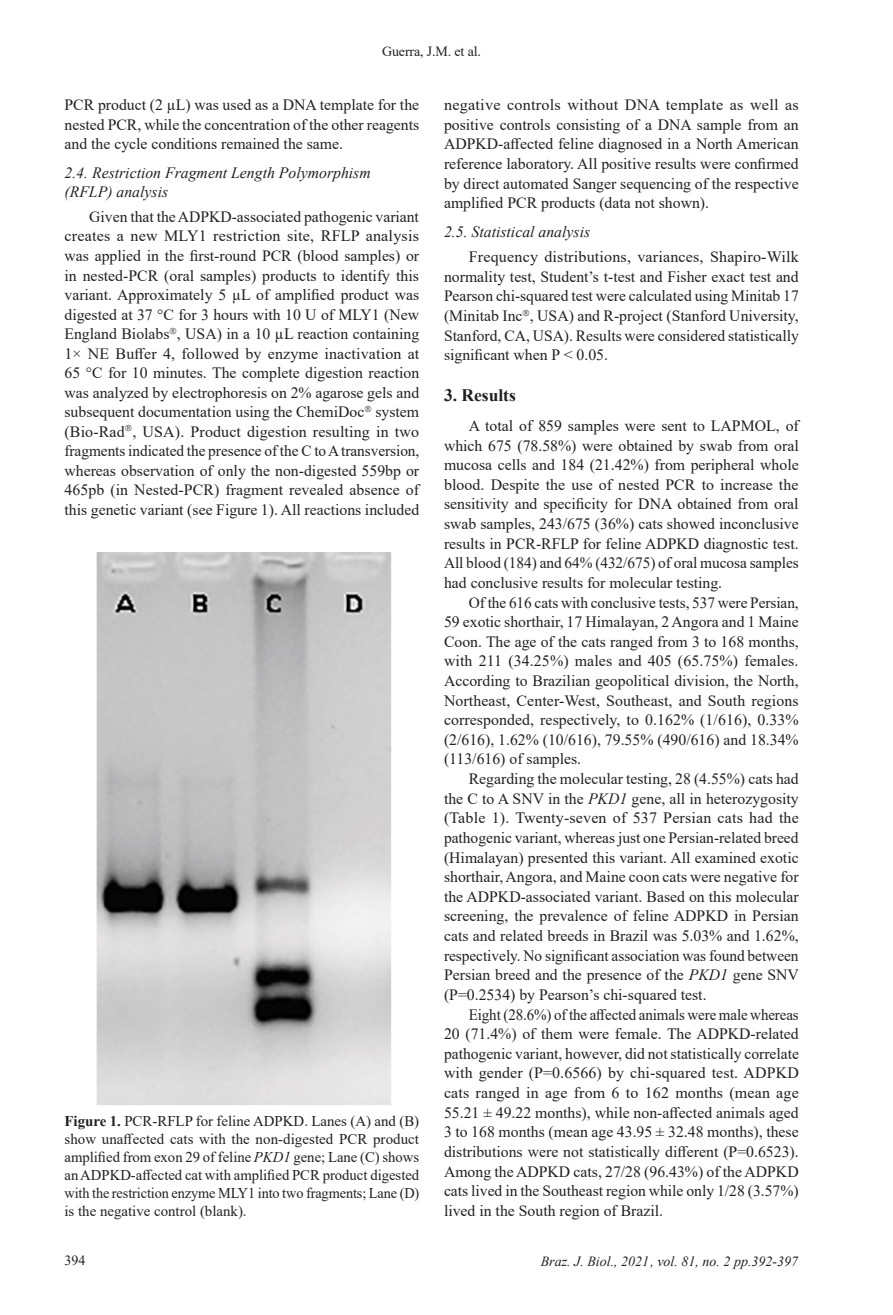
<style>
.page{position:relative;width:893px;height:1315px;background:#fff}
.page>*{position:absolute;margin:0;border:0;box-sizing:border-box;transform-origin:0 0}
.Heading1{font:700 17.5px "Times New Roman";color:#231f20}
.Paragraph{font:15.75px/19.6px "Times New Roman";color:#231f20;text-align:justify}
.Paragraph-2{font:15.75px/19.6px "Times New Roman";color:#231f20;text-align:justify;scale:.95 1}
.Heading2{font:italic 15.75px/19.2px "Times New Roman";color:#231f20}
.FigureCaption{font:14.88px/17.8px "Times New Roman";color:#231f20;text-align:justify}
.t1{font:italic 14px "Times New Roman";color:#231f20}
.t2{font:14px "Times New Roman";letter-spacing:-.01em;color:#231f20}
.s1{font-weight:700}
.s2{font-style:italic}
</style>
<div class="page">
<img style="left:96px;top:552px;width:295px;height:553px">
<p class="t2" style="left:382px;top:42px;width:100px">Guerra, J.M. et al.</p>
<p class="Paragraph" style="left:64px;top:95px;width:356px">PCR product (2 µL) was used as a DNA template for the nested PCR, while the concentration of the other reagents and the cycle conditions remained the same.</p>
<p class="Heading2" style="left:64px;top:163px;width:308px">2.4. Restriction Fragment Length Polymorphism (RFLP) analysis</p>
<p class="Paragraph" style="left:64px;top:206px;width:356px;text-indent:25px">Given that the ADPKD-associated pathogenic variant creates a new MLY1 restriction site, RFLP analysis was applied in the first-round PCR (blood samples) or in nested-PCR (oral samples) products to identify this variant. Approximately 5 µL of amplified product was digested at 37 °C for 3 hours with 10 U of MLY1 (New England Biolabs , USA) in a 10 µL reaction containing 1× NE Buffer 4, followed by enzyme inactivation at 65 °C for 10 minutes. The complete digestion reaction was analyzed by electrophoresis on 2% agarose gels and subsequent documentation using the ChemiDoc system (Bio-Rad , USA). Product digestion resulting in two fragments indicated the presence of the C to A transversion, whereas observation of only the non-digested 559bp or 465pb (in Nested-PCR) fragment revealed absence of this genetic variant (see Figure 1). All reactions included</p>
<p class="FigureCaption" style="left:64px;top:1112px;width:356px"><span class="s1">Figure 1.</span> PCR-RFLP for feline ADPKD. Lanes (A) and (B) show unaffected cats with the non-digested PCR product amplified from exon 29 of feline <span class="s2">PKD1</span> gene; Lane (C) shows an ADPKD-affected cat with amplified PCR product digested with the restriction enzyme MLY1 into two fragments; Lane (D) is the negative control (blank).</p>
<p class="Paragraph" style="left:444px;top:95px;width:356px">negative controls without DNA template as well as positive controls consisting of a DNA sample from an ADPKD‑affected feline diagnosed in a North American reference laboratory. All positive results were confirmed by direct automated Sanger sequencing of the respective amplified PCR products (data not shown).</p>
<p class="Heading2" style="left:444px;top:222px;width:148px">2.5. Statistical analysis</p>
<p class="Paragraph" style="left:444px;top:246px;width:356px;text-indent:25px">Frequency distributions, variances, Shapiro-Wilk normality test, Student’s t-test and Fisher exact test and Pearson chi-squared test were calculated using Minitab 17 (Minitab Inc , USA) and R-project (Stanford University, Stanford, CA, USA). Results were considered statistically significant when P &lt; 0.05.</p>
<p class="Heading1" style="left:444px;top:383px;width:73px">3. Results</p>
<p class="Paragraph" style="left:444px;top:415px;width:356px;text-indent:25px">A total of 859 samples were sent to LAPMOL, of which 675 (78.58%) were obtained by swab from oral mucosa cells and 184 (21.42%) from peripheral whole blood. Despite the use of nested PCR to increase the sensitivity and specificity for DNA obtained from oral swab samples, 243/675 (36%) cats showed inconclusive results in PCR-RFLP for feline ADPKD diagnostic test.<br>All blood (184) and 64% (432/675) of oral mucosa samples had conclusive results for molecular testing.</p>
<p class="Paragraph" style="left:444px;top:592px;width:356px;text-indent:25px">Of the 616 cats with conclusive tests, 537 were Persian, 59 exotic shorthair, 17 Himalayan, 2 Angora and 1 Maine Coon. The age of the cats ranged from 3 to 168 months, with 211 (34.25%) males and 405 (65.75%) females.<br>According to Brazilian geopolitical division, the North, Northeast, Center-West, Southeast, and South regions corresponded, respectively, to 0.162% (1/616), 0.33% (2/616), 1.62% (10/616), 79.55% (490/616) and 18.34% (113/616) of samples.</p>
<p class="Paragraph" style="left:444px;top:768px;width:356px;text-indent:25px">Regarding the molecular testing, 28 (4.55%) cats had the C to A SNV in the <span class="s2">PKD1</span> gene, all in heterozygosity (Table 1). Twenty-seven of 537 Persian cats had the pathogenic variant, whereas just one Persian-related breed (Himalayan) presented this variant. All examined exotic shorthair, Angora, and Maine coon cats were negative for the ADPKD-associated variant. Based on this molecular screening, the prevalence of feline ADPKD in Persian cats and related breeds in Brazil was 5.03% and 1.62%, respectively. No significant association was found between Persian breed and the presence of the <span class="s2">PKD1</span> gene SNV (P=0.2534) by Pearson’s chi-squared test.</p>
<p class="Paragraph-2" style="left:444px;top:1004px;width:375px;text-indent:25px">Eight (28.6%) of the affected animals were male whereas 20 (71.4%) of them were female. The ADPKD‑related pathogenic variant, however, did not statistically correlate with gender (P=0.6566) by chi-squared test. ADPKD cats ranged in age from 6 to 162 months (mean age 55.21 ± 49.22 months), while non-affected animals aged 3 to 168 months (mean age 43.95 ± 32.48 months), these distributions were not statistically different (P=0.6523).<br>Among the ADPKD cats, 27/28 (96.43%) of the ADPKD cats lived in the Southeast region while only 1/28 (3.57%) lived in the South region of Brazil.</p>
<p class="t1" style="left:541px;top:1251px;width:259px">Braz. J. Biol., 2021 , vol. 81, no. 2 pp.392-397</p>
</div>
